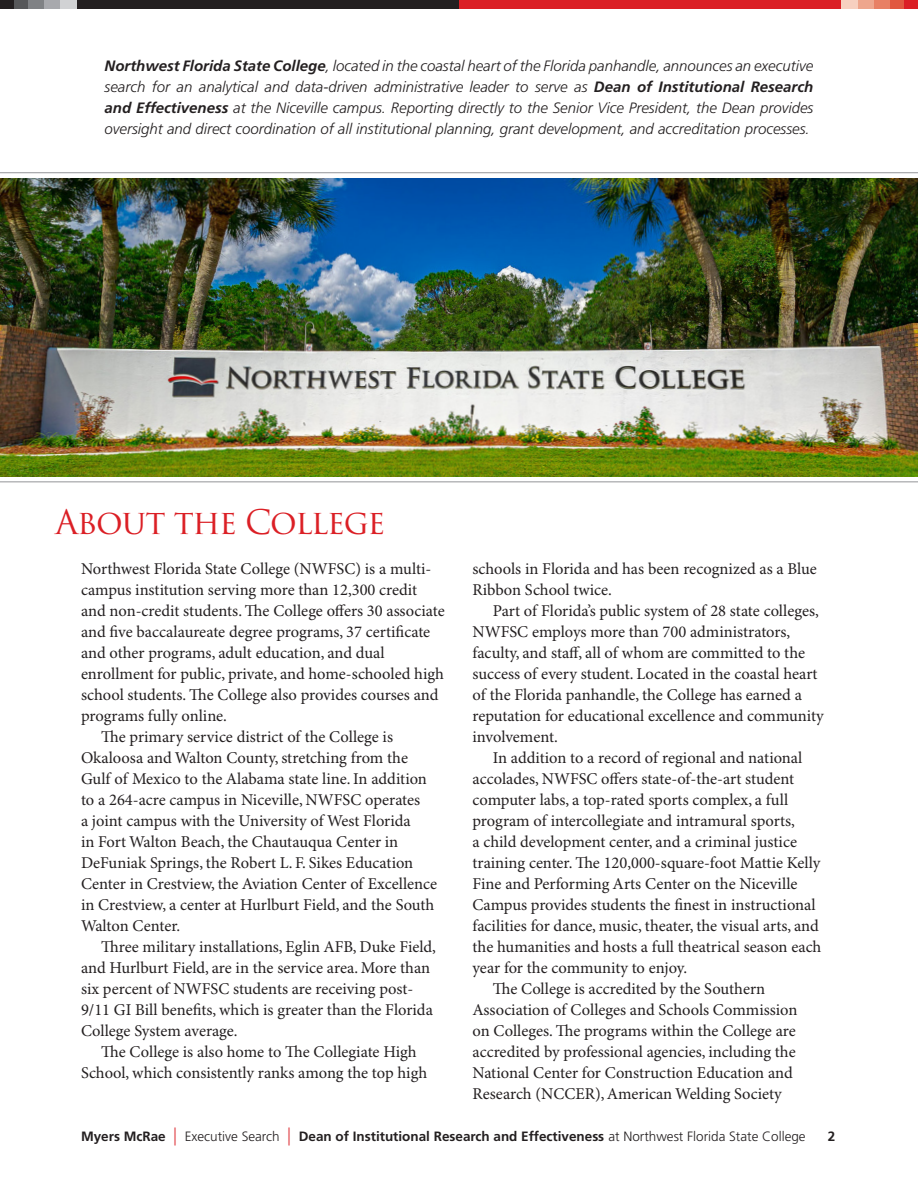
<style>
.page{position:relative;width:918px;height:1188px;background:#fff}
.page>*{position:absolute;margin:0;border:0;box-sizing:border-box;transform-origin:0 0}
.t1{font:33px "Trajan Pro 3";letter-spacing:-.04em;color:#db1f25}
.t2{font:16.5px/21px "Minion Pro";color:#231f20}
.t3{font:italic 300 15px/21px "Frutiger LT Pro";color:#231f20;text-align:justify}
.t4{font:700 13.5px "Frutiger LT Pro";color:#231f20}
.s1{font-weight:700}
.s2{font-weight:300;font-stretch:condensed;font-size:18px;color:#db1f25}
.s3{font-weight:300}
</style>
<div class="page">
<div style="left:0;top:0;width:783px;height:9px;background:#231f20"></div>
<div style="left:14px;top:0;width:61px;height:9px;background:#57585a"></div>
<div style="left:29px;top:0;width:16px;height:9px;background:#808285"></div>
<div style="left:45px;top:0;width:16px;height:9px;background:#a8a9ad"></div>
<div style="left:61px;top:0;width:16px;height:9px;background:#d1d2d4"></div>
<div style="left:459px;top:0;width:459px;height:9px;background:#db1f25"></div>
<div style="left:843px;top:0;width:61px;height:9px;background:#e15840"></div>
<div style="left:873px;top:0;width:16px;height:9px;background:#e88064"></div>
<div style="left:857px;top:0;width:16px;height:9px;background:#eea68d"></div>
<div style="left:841px;top:0;width:16px;height:9px;background:#f7d0c0"></div>
<img style="left:0;top:172px;width:918px;height:310px">
<p class="t3" style="left:105px;top:56px;width:710px"><span class="s1">Northwest Florida State College</span>, located in the coastal heart of the Florida panhandle, announces an executive search for an analytical and data-driven administrative leader to serve as <span class="s1">Dean of Institutional Research and Effectiveness</span> at the Niceville campus. Reporting directly to the Senior Vice President, the Dean provides oversight and direct coordination of all institutional planning, grant development, and accreditation processes.</p>
<h1 class="t1" style="left:55px;top:499px;width:332px">About the College</h1>
<p class="t2" style="left:81px;top:558px;width:352px">Northwest Florida State College (NWFSC) is a multi-</p>
<p class="t2" style="left:81px;top:579px;width:338px">campus institution serving more than 12,300 credit</p>
<p class="t2" style="left:81px;top:600px;width:365px">and non-credit students. The College offers 30 associate</p>
<p class="t2" style="left:81px;top:621px;width:351px">and five baccalaureate degree programs, 37 certificate</p>
<p class="t2" style="left:81px;top:642px;width:305px">and other programs, adult education, and dual</p>
<p class="t2" style="left:81px;top:663px;width:365px">enrollment for public, private, and home-schooled high</p>
<p class="t2" style="left:81px;top:684px;width:359px">school students. The College also provides courses and</p>
<p class="t2" style="left:81px;top:705px;width:148px">programs fully online.</p>
<p class="t2" style="left:101px;top:726px;width:293px">The primary service district of the College is</p>
<p class="t2" style="left:81px;top:747px;width:329px">Okaloosa and Walton County, stretching from the</p>
<p class="t2" style="left:81px;top:768px;width:348px">Gulf of Mexico to the Alabama state line. In addition</p>
<p class="t2" style="left:81px;top:790px;width:341px">to a 264-acre campus in Niceville, NWFSC operates</p>
<p class="t2" style="left:81px;top:811px;width:331px">a joint campus with the University of West Florida</p>
<p class="t2" style="left:81px;top:832px;width:319px">in Fort Walton Beach, the Chautauqua Center in</p>
<p class="t2" style="left:81px;top:853px;width:334px">DeFuniak Springs, the Robert L. F. Sikes Education</p>
<p class="t2" style="left:81px;top:874px;width:358px">Center in Crestview, the Aviation Center of Excellence</p>
<p class="t2" style="left:81px;top:895px;width:355px">in Crestview, a center at Hurlburt Field, and the South</p>
<p class="t2" style="left:81px;top:916px;width:101px">Walton Center.</p>
<p class="t2" style="left:101px;top:937px;width:336px">Three military installations, Eglin AFB, Duke Field,</p>
<p class="t2" style="left:81px;top:958px;width:351px">and Hurlburt Field, are in the service area. More than</p>
<p class="t2" style="left:81px;top:979px;width:334px">six percent of NWFSC students are receiving post-</p>
<p class="t2" style="left:81px;top:1000px;width:353px">9/11 GI Bill benefits, which is greater than the Florida</p>
<p class="t2" style="left:81px;top:1021px;width:158px">College System average.</p>
<p class="t2" style="left:101px;top:1042px;width:317px">The College is also home to The Collegiate High</p>
<p class="t2" style="left:81px;top:1063px;width:348px">School, which consistently ranks among the top high</p>
<p class="t2" style="left:472px;top:559px;width:346px">schools in Florida and has been recognized as a Blue<br>Ribbon School twice.</p>
<p class="t2" style="left:472px;top:601px;width:353px;text-indent:20px">Part of Florida’s public system of 28 state colleges, NWFSC employs more than 700 administrators, faculty, and staff, all of whom are committed to the success of every student. Located in the coastal heart of the Florida panhandle, the College has earned a reputation for educational excellence and community involvement.</p>
<p class="t2" style="left:493px;top:748px;width:311px">In addition to a record of regional and national</p>
<p class="t2" style="left:472px;top:769px;width:323px">accolades, NWFSC offers state-of-the-art student</p>
<p class="t2" style="left:472px;top:790px;width:317px">computer labs, a top-rated sports complex, a full</p>
<p class="t2" style="left:472px;top:811px;width:324px">program of intercollegiate and intramural sports,</p>
<p class="t2" style="left:472px;top:832px;width:326px">a child development center, and a criminal justice</p>
<p class="t2" style="left:472px;top:853px;width:349px">training center. The 120,000-square-foot Mattie Kelly</p>
<p class="t2" style="left:472px;top:874px;width:327px">Fine and Performing Arts Center on the Niceville</p>
<p class="t2" style="left:472px;top:895px;width:345px">Campus provides students the finest in instructional</p>
<p class="t2" style="left:472px;top:916px;width:348px">facilities for dance, music, theater, the visual arts, and</p>
<p class="t2" style="left:472px;top:937px;width:350px">the humanities and hosts a full theatrical season each</p>
<p class="t2" style="left:472px;top:958px;width:216px">year for the community to enjoy.</p>
<p class="t2" style="left:493px;top:979px;width:274px">The College is accredited by the Southern</p>
<p class="t2" style="left:472px;top:1000px;width:326px">Association of Colleges and Schools Commission</p>
<p class="t2" style="left:472px;top:1021px;width:325px">on Colleges. The programs within the College are</p>
<p class="t2" style="left:472px;top:1042px;width:325px">accredited by professional agencies, including the</p>
<p class="t2" style="left:472px;top:1063px;width:322px">National Center for Construction Education and</p>
<p class="t2" style="left:472px;top:1084px;width:311px">Research (NCCER), American Welding Society</p>
<p class="t4" style="left:81px;top:1128px;width:726px">Myers McRae <span class="s2">|</span> <span class="s3">Executive Search</span> <span class="s2">|</span> Dean of Institutional Research and Effectiveness <span class="s3">at Northwest Florida State College</span></p>
<p class="t4" style="left:828px;top:1128px;width:9px">2</p>
</div>
